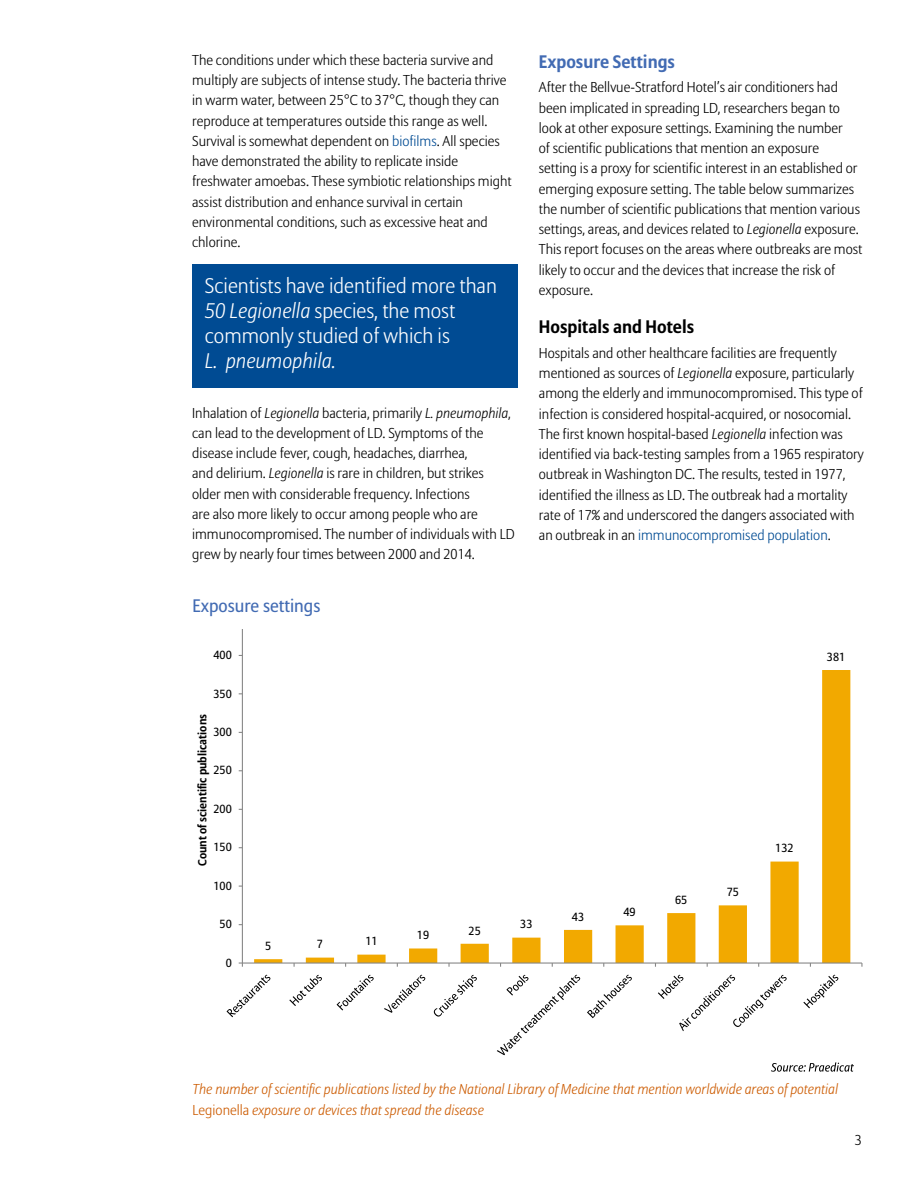
<style>
.page{position:relative;width:918px;height:1188px;background:#fff}
.page>*{position:absolute;margin:0;border:0;box-sizing:border-box;transform-origin:0 0}
.t1{font:300 21px/25.2px "Allianz Sans";color:#fff}
.t2{font:italic 300 21px "Allianz Sans";color:#fff}
.t3{font:700 18px "Allianz Sans";color:#000}
.t4{font:700 18px "Allianz Sans";color:#426bb3}
.t5{font:18px "Allianz Sans";color:#426bb3}
.t6{font:300 14.25px/20.2px "Allianz Sans";color:#000}
.t7{font:italic 300 14.25px/21px "Allianz Sans";color:#cc5b00}
.t8{font:11.7px "Allianz Sans";color:#000}
.t9{font:700 11.7px "Allianz Sans";color:#000}
.s1{color:#004b93}
.s2{font-style:italic}
.s3{font-style:normal}
</style>
<div class="page">
<div style="left:192px;top:264px;width:325px;height:124px;background:#004b93"></div>
<svg style="left:254px;top:670px;width:596px;height:292px"></svg>
<hr style="left:242px;top:629px;width:1px;height:334px;background:#868686">
<hr style="left:242px;top:962px;width:620px;height:2px;background:#868686">
<svg style="left:239px;top:962px;width:4px;height:5px"></svg>
<svg style="left:227px;top:975px;width:43px;height:42px"></svg>
<svg style="left:289px;top:975px;width:33px;height:31px"></svg>
<svg style="left:337px;top:975px;width:37px;height:35px"></svg>
<svg style="left:384px;top:975px;width:41px;height:38px"></svg>
<svg style="left:434px;top:975px;width:43px;height:42px"></svg>
<svg style="left:497px;top:975px;width:83px;height:80px"></svg>
<svg style="left:587px;top:975px;width:45px;height:43px"></svg>
<svg style="left:658px;top:975px;width:129px;height:56px"></svg>
<svg style="left:803px;top:975px;width:35px;height:33px"></svg>
<svg style="left:771px;top:1062px;width:83px;height:10px"></svg>
<p class="t6" style="left:192px;top:50px;width:321px">The conditions under which these bacteria survive and multiply are subjects of intense study. The bacteria thrive in warm water, between 25°C to 37°C, though they can reproduce at temperatures outside this range as well.<br>Survival is somewhat dependent on <span class="s1">biofilms</span>. All species have demonstrated the ability to replicate inside freshwater amoebas. These symbiotic relationships might assist distribution and enhance survival in certain environmental conditions, such as excessive heat and chlorine.</p>
<h1 class="t1" style="left:205px;top:273px;width:294px">Scientists have identified more than<br><span class="s2">50 Legionella</span> species, the most commonly studied of which is</h1>
<h1 class="t2" style="left:205px;top:348px;width:132px">L. pneumophila.</h1>
<p class="t6" style="left:192px;top:402px;width:324px">Inhalation of <span class="s2">Legionella</span> bacteria, primarily <span class="s2">L. pneumophila</span>, can lead to the development of LD. Symptoms of the disease include fever, cough, headaches, diarrhea,<br>and delirium. <span class="s2">Legionella</span> is rare in children, but strikes older men with considerable frequency. Infections<br>are also more likely to occur among people who are immunocompromised. The number of individuals with LD grew by nearly four times between 2000 and 2014.</p>
<p class="t5" style="left:193px;top:595px;width:129px">Exposure settings</p>
<p class="t8" style="left:214px;top:648px;width:20px">400</p>
<p class="t8" style="left:214px;top:686px;width:20px">350</p>
<p class="t9" style="left:195px;top:866px;width:154px;rotate:-90deg">Count of scientific publications</p>
<p class="t8" style="left:214px;top:725px;width:20px">300</p>
<p class="t8" style="left:214px;top:763px;width:20px">250</p>
<p class="t8" style="left:214px;top:802px;width:20px">200</p>
<p class="t8" style="left:214px;top:840px;width:20px">150</p>
<p class="t8" style="left:214px;top:879px;width:20px">100</p>
<p class="t4" style="left:539px;top:51px;width:138px">Exposure Settings</p>
<p class="t6" style="left:539px;top:77px;width:325px">After the Bellvue-Stratford Hotel’s air conditioners had been implicated in spreading LD, researchers began to look at other exposure settings. Examining the number<br>of scientific publications that mention an exposure<br>setting is a proxy for scientific interest in an established or emerging exposure setting. The table below summarizes the number of scientific publications that mention various settings, areas, and devices related to <span class="s2">Legionella</span> exposure.<br>This report focuses on the areas where outbreaks are most likely to occur and the devices that increase the risk of exposure.</p>
<p class="t3" style="left:539px;top:316px;width:157px">Hospitals and Hotels</p>
<p class="t6" style="left:539px;top:343px;width:326px">Hospitals and other healthcare facilities are frequently mentioned as sources of <span class="s2">Legionella</span> exposure, particularly among the elderly and immunocompromised. This type of infection is considered hospital-acquired, or nosocomial.<br>The first known hospital-based <span class="s2">Legionella</span> infection was identified via back-testing samples from a 1965 respiratory outbreak in Washington DC. The results, tested in 1977, identified the illness as LD. The outbreak had a mortality rate of 17% and underscored the dangers associated with an outbreak in an <span class="s1">immunocompromised population</span>.</p>
<p class="t8" style="left:827px;top:650px;width:20px">381</p>
<p class="t8" style="left:675px;top:893px;width:14px">65</p>
<p class="t8" style="left:727px;top:885px;width:14px">75</p>
<p class="t8" style="left:775px;top:841px;width:20px">132</p>
<p class="t8" style="left:220px;top:917px;width:14px">50</p>
<p class="t8" style="left:226px;top:956px;width:8px">0</p>
<p class="t8" style="left:265px;top:939px;width:8px">5</p>
<p class="t8" style="left:317px;top:937px;width:8px">7</p>
<p class="t8" style="left:365px;top:934px;width:14px">11</p>
<p class="t8" style="left:417px;top:928px;width:14px">19</p>
<p class="t8" style="left:469px;top:923px;width:14px">25</p>
<p class="t8" style="left:520px;top:917px;width:14px">33</p>
<p class="t8" style="left:572px;top:910px;width:14px">43</p>
<p class="t8" style="left:624px;top:905px;width:14px">49</p>
<p class="t7" style="left:193px;top:1078px;width:647px">The number of scientific publications listed by the National Library of Medicine that mention worldwide areas of potential<br><span class="s3">Legionella</span> exposure or devices that spread the disease</p>
<p class="t6" style="left:855px;top:1130px;width:9px">3</p>
</div>
